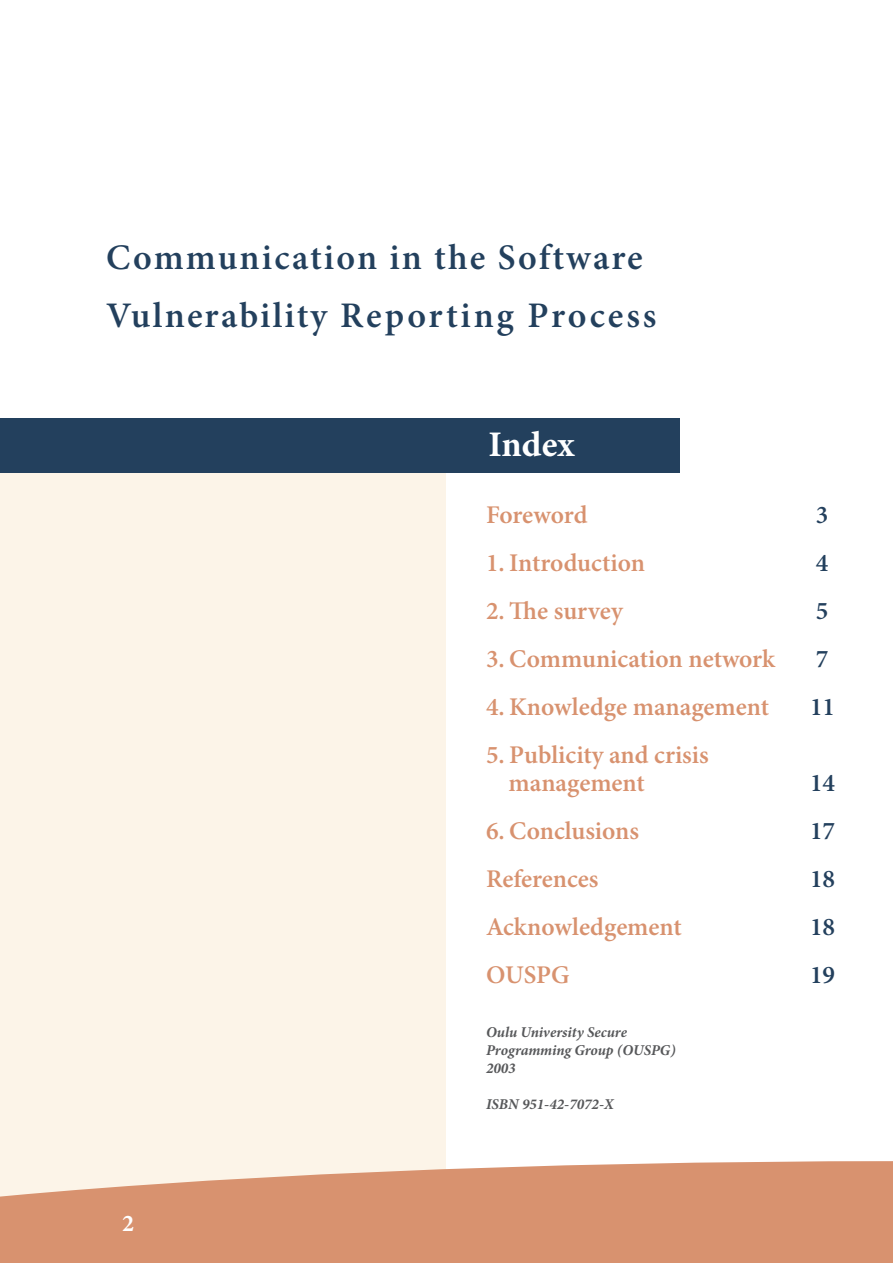
<style>
.page{position:relative;width:893px;height:1263px;background:#fff}
.page>*{position:absolute;margin:0;border:0;box-sizing:border-box;transform-origin:0 0}
.t1{font:600 36px/57.8px "Minion Pro";letter-spacing:.06em;color:#23405d}
.t2{font:700 36px "Minion Pro";color:#fff}
.t3{font:600 25.5px/27.6px "Minion Pro";letter-spacing:-.005em;color:#d8926f}
.t4{font:600 25.5px "Minion Pro";color:#23405d}
.t5{font:700 24px "Minion Pro";color:#fff}
.t6{font:italic 700 15px/18px "Minion Pro";color:#57585a}
</style>
<div class="page">
<div style="left:0;top:445px;width:446px;height:818px;background:#fcf4e8"></div>
<div style="left:0;top:418px;width:680px;height:54px;background:#23405d"></div>
<svg style="left:0;top:1161px;width:893px;height:102px;background:#dc9d7c"></svg>
<h1 class="t1" style="left:106px;top:230px;width:551px">Communication in the Software<br>Vulnerability Reporting Process</h1>
<h1 class="t2" style="left:488px;top:423px;width:88px">Index</h1>
<p class="t3" style="left:486px;top:502px;width:103px">Foreword</p>
<p class="t4" style="left:816px;top:500px;width:14px">3</p>
<p class="t3" style="left:486px;top:550px;width:161px">1. Introduction</p>
<p class="t4" style="left:816px;top:548px;width:14px">4</p>
<p class="t3" style="left:486px;top:598px;width:138px">2. e survey</p>
<p class="t4" style="left:816px;top:596px;width:14px">5</p>
<p class="t3" style="left:486px;top:646px;width:291px">3. Communication network</p>
<p class="t4" style="left:816px;top:644px;width:14px">7</p>
<p class="t3" style="left:486px;top:694px;width:284px">4. Knowledge management</p>
<p class="t4" style="left:810px;top:692px;width:27px">11</p>
<p class="t3" style="left:509px;top:742px;width:202px;text-indent:-23px">5. Publicity and crisis management</p>
<p class="t4" style="left:810px;top:768px;width:27px">14</p>
<p class="t3" style="left:486px;top:818px;width:155px">6. Conclusions</p>
<p class="t4" style="left:810px;top:816px;width:27px">17</p>
<p class="t3" style="left:486px;top:866px;width:114px">References</p>
<p class="t4" style="left:810px;top:864px;width:27px">18</p>
<p class="t3" style="left:486px;top:914px;width:197px">Acknowledgement</p>
<p class="t4" style="left:810px;top:912px;width:27px">18</p>
<p class="t3" style="left:486px;top:962px;width:85px">OUSPG</p>
<p class="t4" style="left:810px;top:960px;width:27px">19</p>
<p class="t5" style="left:122px;top:1208px;width:13px">2</p>
<p class="t6" style="left:486px;top:1024px;width:191px">Oulu University Secure<br>Programming Group (OUSPG)<br>2003</p>
<p class="t6" style="left:486px;top:1096px;width:129px">ISBN 951-42-7072-X</p>
</div>
